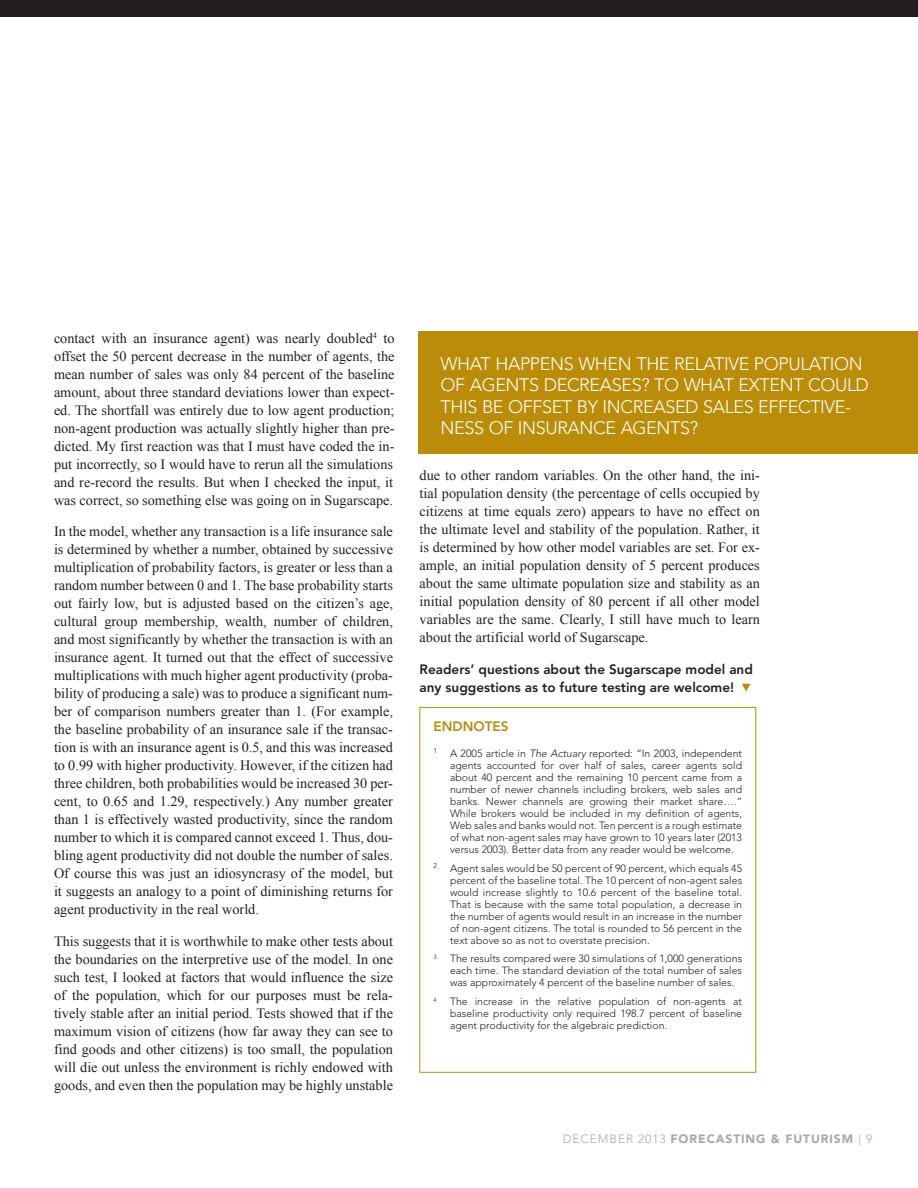
<style>
.page{position:relative;width:918px;height:1188px;background:#fff}
.page>*{position:absolute;margin:0;border:0;box-sizing:border-box;transform-origin:0 0}
.t1{font:300 18px/21.6px "Avenir LT Std";letter-spacing:-.02em;color:#fff}
.Body_general{font:14.25px/18px "Times New Roman";color:#231f20;text-align:justify}
.Author_bio_format{font:800 13.5px/18px "Avenir LT Std";color:#231f20}
.END_NOTES_title{font:800 13.5px "Avenir LT Std";color:#bb8c07}
.t2{font:900 12px "Avenir LT Std";letter-spacing:.075em;color:#a8a9ad}
.end_ok{font:300 10.5px/12px "Avenir LT Std";color:#231f20;text-align:justify}
.end_ok-2{font:300 6.15px "Avenir LT Std";color:#231f20}
.s1{font-style:italic}
.s2{font-weight:300}
</style>
<div class="page">
<svg style="left:742px;top:684px;width:9px;height:7px"></svg>
<div style="left:419px;top:332px;width:499px;height:122px;background:#bb8c07"></div>
<div style="left:0;top:0;width:918px;height:16px;background:#231f20"></div>
<p class="Body_general" style="left:54px;top:329px;width:342px">contact with an insurance agent) was nearly doubled<sup>4</sup> to offset the 50 percent decrease in the number of agents, the mean number of sales was only 84 percent of the baseline amount, about three standard deviations lower than expect&shy;ed. The shortfall was entirely due to low agent production; non-agent production was actually slightly higher than pre&shy;dicted. My first reaction was that I must have coded the in&shy;put incorrectly, so I would have to rerun all the simulations and re-record the results. But when I checked the input, it was correct, so something else was going on in Sugarscape.</p>
<p class="Body_general" style="left:54px;top:522px;width:341px">In the model, whether any transaction is a life insurance sale is determined by whether a number, obtained by successive multiplication of probability factors, is greater or less than a random number between 0 and 1. The base probability starts out fairly low, but is adjusted based on the citizen’s age, cultural group membership, wealth, number of children, and most significantly by whether the transaction is with an insurance agent. It turned out that the effect of successive multiplications with much higher agent productivity (proba&shy;bility of producing a sale) was to produce a significant num&shy;ber of comparison numbers greater than 1. (For example, the baseline probability of an insurance sale if the transac&shy;tion is with an insurance agent is 0.5, and this was increased to 0.99 with higher productivity. However, if the citizen had three children, both probabilities would be increased 30 per&shy;cent, to 0.65 and 1.29, respectively.) Any number greater than 1 is effectively wasted productivity, since the random number to which it is compared cannot exceed 1. Thus, dou&shy;bling agent productivity did not double the number of sales.<br>Of course this was just an idiosyncrasy of the model, but it suggests an analogy to a point of diminishing returns for agent productivity in the real world.</p>
<p class="Body_general" style="left:54px;top:932px;width:341px">This suggests that it is worthwhile to make other tests about the boundaries on the interpretive use of the model. In one such test, I looked at factors that would influence the size of the population, which for our purposes must be rela&shy;tively stable after an initial period. Tests showed that if the maximum vision of citizens (how far away they can see to find goods and other citizens) is too small, the population will die out unless the environment is richly endowed with goods, and even then the population may be highly unstable</p>
<p class="t1" style="left:441px;top:353px;width:430px">WHAT HAPPENS WHEN THE RELATIVE POPULATION OF AGENTS DECREASES? TO WHAT EXTENT COULD THIS BE OFFSET BY INCREASED SALES EFFECTIVE-NESS OF INSURANCE AGENTS?</p>
<p class="Body_general" style="left:420px;top:466px;width:342px">due to other random variables. On the other hand, the ini&shy;tial population density (the percentage of cells occupied by citizens at time equals zero) appears to have no effect on the ultimate level and stability of the population. Rather, it is determined by how other model variables are set. For ex&shy;ample, an initial population density of 5 percent produces about the same ultimate population size and stability as an initial population density of 80 percent if all other model variables are the same. Clearly, I still have much to learn about the artificial world of Sugarscape.</p>
<p class="Author_bio_format" style="left:420px;top:660px;width:335px">Readers’ questions about the Sugarscape model and any suggestions as to future testing are welcome!</p>
<p class="END_NOTES_title" style="left:434px;top:719px;width:76px">ENDNOTES</p>
<p class="end_ok" style="left:450px;top:747px;width:294px;text-indent:-16px"><sup>1</sup> A 2005 article in <span class="s1">The Actuary</span> reported: “In 2003, independent agents accounted for over half of sales, career agents sold about 40 percent and the remaining 10 percent came from a number of newer channels including brokers, web sales and banks. Newer channels are growing their market share….” While brokers would be included in my definition of agents, Web sales and banks would not. Ten percent is a rough estimate of what non-agent sales may have grown to 10 years later (2013 versus 2003). Better data from any reader would be welcome.</p>
<p class="end_ok" style="left:450px;top:862px;width:294px;text-indent:-16px"><sup>2</sup> Agent sales would be 50 percent of 90 percent, which equals 45 percent of the baseline total. The 10 percent of non-agent sales would increase slightly to 10.6 percent of the baseline total.<br>That is because with the same total population, a decrease in the number of agents would result in an increase in the number of non-agent citizens. The total is rounded to 56 percent in the text above so as not to overstate precision.</p>
<p class="end_ok-2" style="left:434px;top:953px;width:5px">3</p>
<p class="end_ok" style="left:450px;top:953px;width:294px">The results compared were 30 simulations of 1,000 generations each time. The standard deviation of the total number of sales was approximately 4 percent of the baseline number of sales.</p>
<p class="end_ok-2" style="left:434px;top:996px;width:5px">4</p>
<p class="end_ok" style="left:450px;top:996px;width:294px">The increase in the relative population of non-agents at baseline productivity only required 198.7 percent of baseline agent productivity for the algebraic prediction.</p>
<p class="t2" style="left:563px;top:1132px;width:311px"><span class="s2">DECEMBER 2013</span> FORECASTING &amp; FUTURISM <span class="s2">| 9</span></p>
</div>
